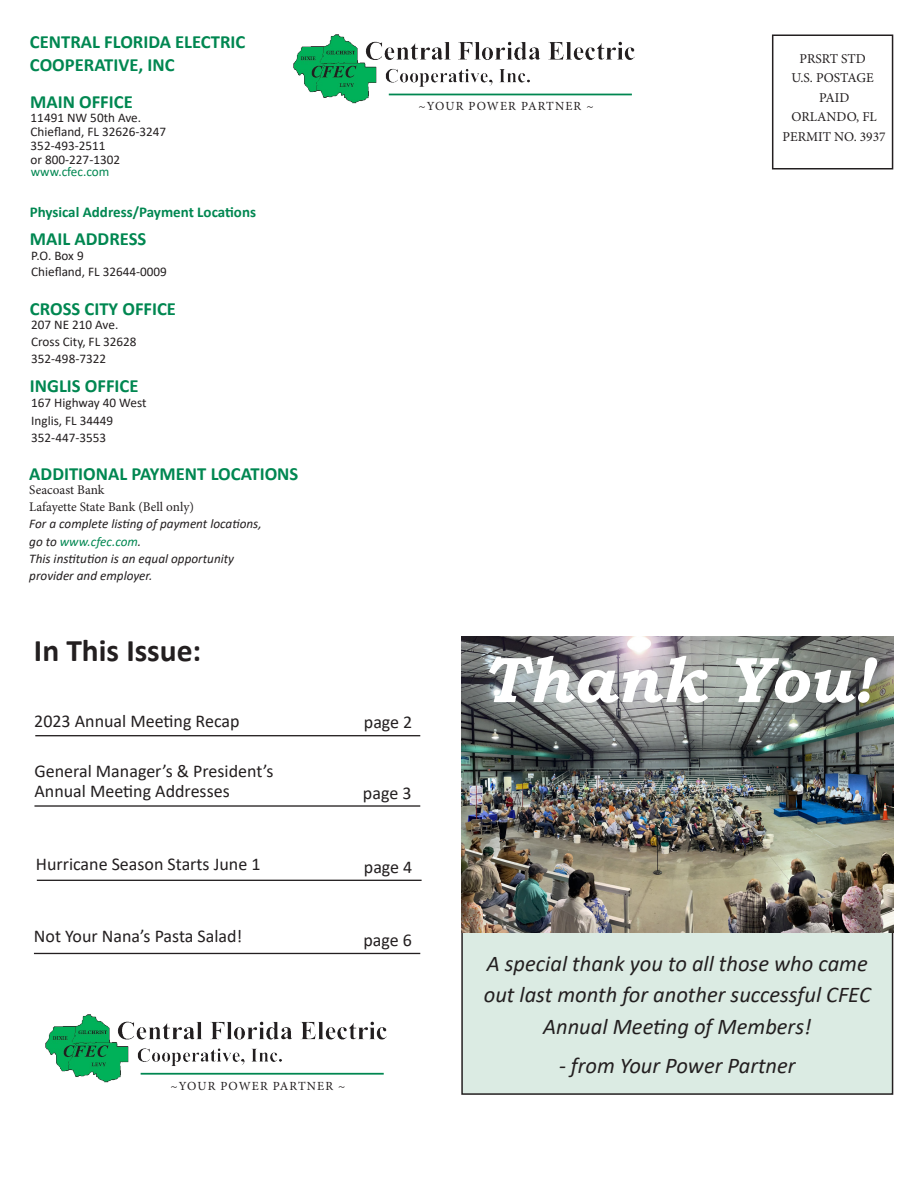
<style>
.page{position:relative;width:918px;height:1188px;background:#fff}
.page>*{position:absolute;margin:0;border:0;box-sizing:border-box;transform-origin:0 0}
.t1{font:italic 700 64.5px "Bookman Old Style";color:#fff}
.t2{font:700 31.5px "Calibri";color:#231f20}
.t3{font:italic 22.5px/31.5px "Calibri";color:#231f20;text-align:center}
.t4{font:700 18.6px/22.4px "Calibri";color:#008751}
.t5{font:18px/20px "Calibri";color:#231f20}
.t6{font:700 15px "Calibri";color:#008751}
.t7{font:13.5px "Minion Pro";color:#231f20}
.t8{font:13.2px "Calibri";color:#231f20}
.t9{font:italic 13.2px/17.1px "Calibri";color:#231f20}
.t10{font:13.2px "Minion Pro";color:#231f20}
.t11{font:13.2px "Calibri";color:#008751}
.t12{font:12.45px "Minion Pro";letter-spacing:.09em;color:#231f20}
.s1{color:#008751}
</style>
<div class="page">
<img style="left:293px;top:35px;width:342px;height:69px">
<hr style="left:389px;top:94px;width:243px;height:1px;background:#008751">
<div style="left:772px;top:34px;width:121px;height:136px;border:2px solid #231f20"></div>
<hr style="left:35px;top:735px;width:385px;height:1px;background:#231f20">
<hr style="left:37px;top:880px;width:385px;height:1px;background:#231f20">
<hr style="left:34px;top:953px;width:386px;height:1px;background:#231f20">
<hr style="left:34px;top:805px;width:386px;height:2px;background:#231f20">
<img style="left:45px;top:1014px;width:342px;height:69px">
<hr style="left:141px;top:1073px;width:243px;height:2px;background:#008751">
<div style="left:462px;top:638px;width:431px;height:456px;background:#dbebe3"></div>
<img style="left:461px;top:637px;width:432px;height:295px">
<p class="t4" style="left:30px;top:31px;width:217px">CENTRAL FLORIDA ELECTRIC<br>COOPERATIVE, INC</p>
<p class="t4" style="left:30px;top:91px;width:104px">MAIN OFFICE</p>
<p class="t8" style="left:31px;top:109px;width:112px">11491 NW 50th Ave.</p>
<p class="t8" style="left:31px;top:123px;width:137px">Chiefland, FL 32626-3247</p>
<p class="t8" style="left:31px;top:137px;width:76px">352-493-2511</p>
<p class="t8" style="left:31px;top:151px;width:91px">or 800-227-1302</p>
<p class="t11" style="left:31px;top:163px;width:80px">www.cfec.com</p>
<p class="t6" style="left:30px;top:201px;width:228px">Physical Address/Payment Locations</p>
<p class="t4" style="left:30px;top:227px;width:118px">MAIL ADDRESS</p>
<p class="t8" style="left:31px;top:246px;width:54px">P.O. Box 9</p>
<p class="t8" style="left:31px;top:262px;width:137px">Chiefland, FL 32644-0009</p>
<p class="t4" style="left:30px;top:297px;width:148px">CROSS CITY OFFICE</p>
<p class="t8" style="left:31px;top:315px;width:89px">207 NE 210 Ave.</p>
<p class="t8" style="left:31px;top:332px;width:107px">Cross City, FL 32628</p>
<p class="t8" style="left:31px;top:349px;width:76px">352-498-7322</p>
<p class="t4" style="left:30px;top:374px;width:110px">INGLIS OFFICE</p>
<p class="t8" style="left:31px;top:394px;width:117px">167 Highway 40 West</p>
<p class="t8" style="left:31px;top:411px;width:83px">Inglis, FL 34449</p>
<p class="t8" style="left:31px;top:428px;width:76px">352-447-3553</p>
<p class="t4" style="left:29px;top:462px;width:271px">ADDITIONAL PAYMENT LOCATIONS</p>
<p class="t10" style="left:29px;top:481px;width:77px">Seacoast Bank</p>
<p class="t10" style="left:29px;top:498px;width:166px">Lafayette State Bank (Bell only)</p>
<p class="t9" style="left:29px;top:515px;width:234px">For a complete listing of payment locations, go to <span class="s1">www.cfec.com</span>.</p>
<p class="t9" style="left:29px;top:549px;width:206px">This institution is an equal opportunity provider and employer.</p>
<p class="t2" style="left:34px;top:628px;width:169px">In This Issue:</p>
<p class="t12" style="left:419px;top:98px;width:176px">~YOUR POWER PARTNER ~</p>
<p class="t7" style="left:800px;top:49px;width:68px">PRSRT STD</p>
<p class="t7" style="left:792px;top:69px;width:84px">U.S. POSTAGE</p>
<p class="t7" style="left:819px;top:88px;width:32px">PAID</p>
<p class="t7" style="left:791px;top:108px;width:87px">ORLANDO, FL</p>
<p class="t7" style="left:783px;top:127px;width:105px">PERMIT NO. 3937</p>
<p class="t1" style="left:482px;top:633px;width:392px">Thank You!</p>
<p class="t5" style="left:34px;top:710px;width:207px">2023 Annual Meeting Recap</p>
<p class="t5" style="left:364px;top:711px;width:50px">page 2</p>
<p class="t5" style="left:34px;top:761px;width:240px">General Manager’s &amp; President’s<br>Annual Meeting Addresses</p>
<p class="t5" style="left:363px;top:782px;width:50px">page 3</p>
<p class="t5" style="left:36px;top:854px;width:226px">Hurricane Season Starts June 1</p>
<p class="t5" style="left:364px;top:857px;width:50px">page 4</p>
<p class="t5" style="left:34px;top:926px;width:210px">Not Your Nana’s Pasta Salad!</p>
<p class="t5" style="left:363px;top:929px;width:50px">page 6</p>
<p class="t12" style="left:170px;top:1077px;width:176px">~YOUR POWER PARTNER ~</p>
<p class="t3" style="left:484px;top:947px;width:388px">A special thank you to all those who came out last month for another successful CFEC<br>Annual Meeting of Members!</p>
<p class="t3" style="left:559px;top:1049px;width:238px">- from Your Power Partner</p>
</div>
